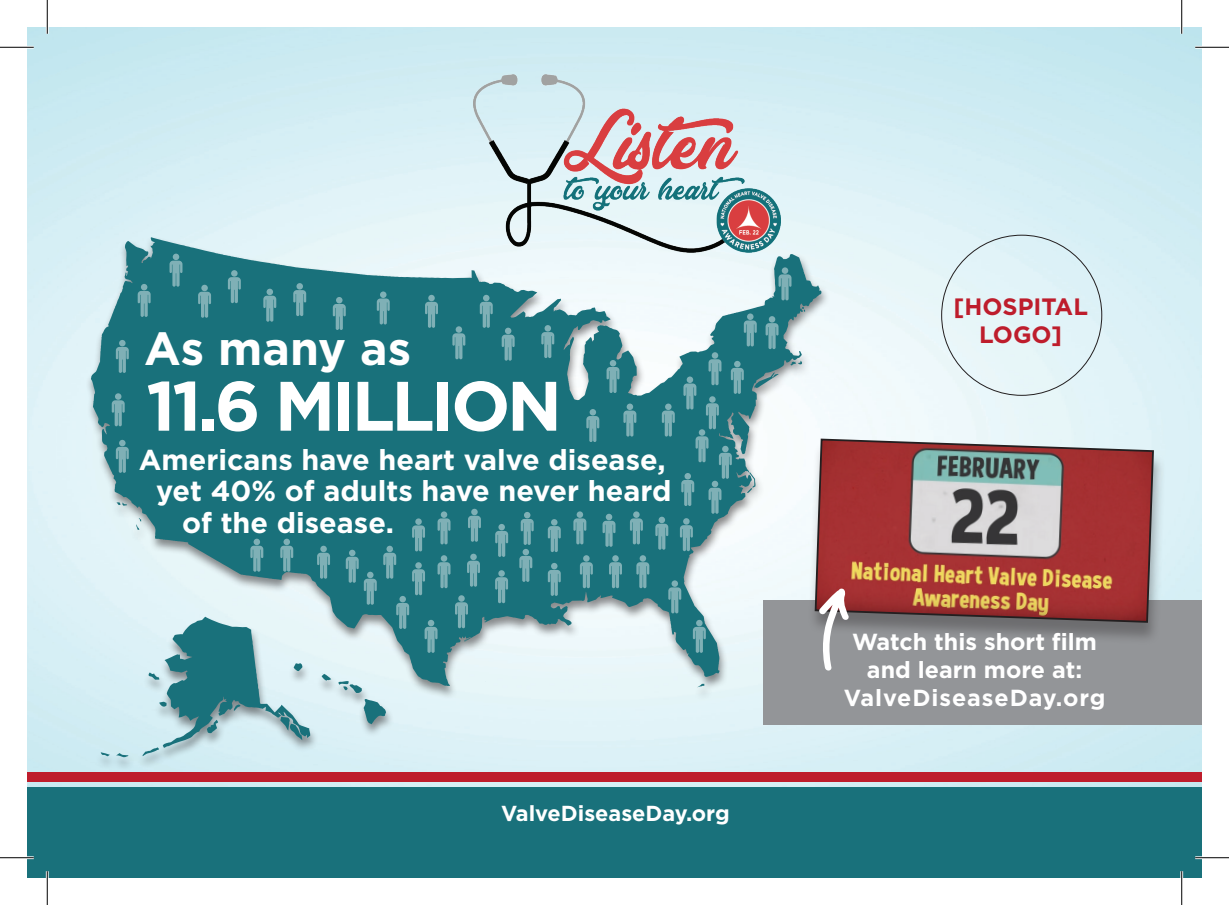
<style>
.page{position:relative;width:1229px;height:905px;background:#fff}
.page>*{position:absolute;margin:0;border:0;box-sizing:border-box;transform-origin:0 0}
.t1{font:700 69.75px "Gotham HTF";letter-spacing:-.05em;color:#fff}
.t2{font:700 46.57px "Gotham HTF";color:#fff}
.t3{font:700 28.8px "Gotham HTF";color:#fff}
.t4{font:700 23.62px/28.3px "Gotham HTF";color:#be1d2c;text-align:center}
.t5{font:700 23.18px/27.9px "Gotham HTF";color:#fff;text-align:center}
.t6{font:700 21.6px "Gotham HTF";color:#fff}
</style>
<div class="page">
<img style="left:27px;top:27px;width:1174px;height:760px">
<img style="left:473px;top:74px;width:307px;height:162px">
<div style="left:763px;top:600px;width:439px;height:124px;background:#939598"></div>
<div style="left:807px;top:441px;width:358px;height:204px;background:#231f20;opacity:.34"></div>
<svg style="left:831px;top:437px;width:323px;height:186px;background:#a4645e"></svg>
<svg style="left:831px;top:588px;width:17px;height:81px"></svg>
<div style="left:27px;top:787px;width:1175px;height:91px;background:#19717b"></div>
<div style="left:27px;top:772px;width:1175px;height:9px;background:#be1d2c"></div>
<div style="left:85px;top:236px;width:746px;height:534px;background:#231f20;opacity:.51"></div>
<svg style="left:116px;top:753px;width:12px;height:4px"></svg>
<svg style="left:101px;top:752px;width:9px;height:4px"></svg>
<svg style="left:142px;top:686px;width:168px;height:70px;background:#9ac2c9"></svg>
<svg style="left:338px;top:686px;width:48px;height:38px;background:#acccd2"></svg>
<svg style="left:91px;top:237px;width:730px;height:449px;background:#6ca3aa"></svg>
<svg style="left:697px;top:683px;width:7px;height:4px"></svg>
<svg style="left:169px;top:260px;width:13px;height:27px"></svg>
<div style="left:173px;top:253px;width:6px;height:7px;background:#7fb0b6;border-radius:50%"></div>
<svg style="left:116px;top:347px;width:13px;height:26px"></svg>
<div style="left:119px;top:340px;width:7px;height:6px;background:#7fb0b6;border-radius:50%"></div>
<svg style="left:424px;top:626px;width:13px;height:27px"></svg>
<svg style="left:428px;top:619px;width:6px;height:7px"></svg>
<svg style="left:455px;top:602px;width:13px;height:26px"></svg>
<div style="left:458px;top:595px;width:7px;height:6px;background:#7fb0b6;border-radius:50%"></div>
<svg style="left:317px;top:552px;width:13px;height:26px"></svg>
<svg style="left:320px;top:545px;width:7px;height:7px"></svg>
<svg style="left:280px;top:545px;width:13px;height:28px"></svg>
<svg style="left:283px;top:538px;width:7px;height:7px"></svg>
<svg style="left:250px;top:545px;width:13px;height:26px"></svg>
<svg style="left:253px;top:538px;width:7px;height:7px"></svg>
<svg style="left:519px;top:556px;width:13px;height:26px"></svg>
<div style="left:522px;top:549px;width:7px;height:6px;background:#7fb0b6;border-radius:50%"></div>
<svg style="left:541px;top:332px;width:13px;height:26px"></svg>
<div style="left:544px;top:325px;width:7px;height:6px;background:#7fb0b6;border-radius:50%"></div>
<svg style="left:495px;top:577px;width:13px;height:26px"></svg>
<div style="left:498px;top:570px;width:7px;height:6px;background:#7fb0b6;border-radius:50%"></div>
<svg style="left:425px;top:302px;width:13px;height:26px"></svg>
<div style="left:428px;top:295px;width:7px;height:6px;background:#7fb0b6;border-radius:50%"></div>
<svg style="left:377px;top:298px;width:13px;height:26px"></svg>
<div style="left:380px;top:291px;width:6px;height:7px;background:#7fb0b6;border-radius:50%"></div>
<svg style="left:333px;top:297px;width:13px;height:33px"></svg>
<svg style="left:293px;top:290px;width:13px;height:26px"></svg>
<div style="left:296px;top:283px;width:7px;height:6px;background:#7fb0b6;border-radius:50%"></div>
<svg style="left:263px;top:296px;width:13px;height:26px"></svg>
<div style="left:266px;top:289px;width:7px;height:6px;background:#7fb0b6;border-radius:50%"></div>
<svg style="left:228px;top:277px;width:13px;height:26px"></svg>
<div style="left:231px;top:270px;width:7px;height:7px;background:#7fb0b6;border-radius:50%"></div>
<svg style="left:198px;top:292px;width:13px;height:26px"></svg>
<div style="left:201px;top:285px;width:7px;height:6px;background:#7fb0b6;border-radius:50%"></div>
<svg style="left:693px;top:626px;width:13px;height:27px"></svg>
<div style="left:696px;top:619px;width:6px;height:7px;background:#7fb0b6;border-radius:50%"></div>
<svg style="left:655px;top:523px;width:13px;height:26px"></svg>
<svg style="left:658px;top:516px;width:7px;height:7px"></svg>
<svg style="left:662px;top:410px;width:13px;height:26px"></svg>
<div style="left:665px;top:403px;width:6px;height:7px;background:#7fb0b6;border-radius:50%"></div>
<svg style="left:695px;top:436px;width:13px;height:26px"></svg>
<svg style="left:698px;top:429px;width:7px;height:7px"></svg>
<svg style="left:623px;top:410px;width:13px;height:26px"></svg>
<svg style="left:626px;top:403px;width:7px;height:7px"></svg>
<svg style="left:586px;top:416px;width:13px;height:26px"></svg>
<div style="left:589px;top:409px;width:7px;height:6px;background:#7fb0b6;border-radius:50%"></div>
<svg style="left:606px;top:360px;width:13px;height:33px"></svg>
<svg style="left:683px;top:383px;width:13px;height:26px"></svg>
<svg style="left:686px;top:376px;width:7px;height:7px"></svg>
<svg style="left:765px;top:323px;width:13px;height:26px"></svg>
<div style="left:768px;top:316px;width:7px;height:6px;background:#7fb0b6;border-radius:50%"></div>
<svg style="left:744px;top:320px;width:12px;height:26px"></svg>
<div style="left:747px;top:313px;width:6px;height:7px;background:#7fb0b6;border-radius:50%"></div>
<svg style="left:778px;top:274px;width:13px;height:26px"></svg>
<svg style="left:781px;top:267px;width:7px;height:7px"></svg>
<svg style="left:452px;top:333px;width:13px;height:26px"></svg>
<svg style="left:455px;top:326px;width:7px;height:7px"></svg>
<svg style="left:480px;top:295px;width:13px;height:33px"></svg>
<svg style="left:501px;top:334px;width:13px;height:26px"></svg>
<div style="left:505px;top:327px;width:6px;height:7px;background:#7fb0b6;border-radius:50%"></div>
<svg style="left:731px;top:361px;width:13px;height:33px"></svg>
<svg style="left:706px;top:403px;width:13px;height:26px"></svg>
<div style="left:709px;top:396px;width:6px;height:7px;background:#7fb0b6;border-radius:50%"></div>
<svg style="left:708px;top:359px;width:13px;height:26px"></svg>
<svg style="left:711px;top:352px;width:7px;height:7px"></svg>
<svg style="left:719px;top:446px;width:13px;height:33px"></svg>
<svg style="left:708px;top:487px;width:13px;height:26px"></svg>
<svg style="left:711px;top:480px;width:7px;height:7px"></svg>
<svg style="left:680px;top:518px;width:13px;height:33px"></svg>
<svg style="left:668px;top:587px;width:13px;height:26px"></svg>
<svg style="left:671px;top:580px;width:7px;height:7px"></svg>
<svg style="left:548px;top:563px;width:13px;height:33px"></svg>
<svg style="left:636px;top:562px;width:13px;height:26px"></svg>
<div style="left:639px;top:555px;width:7px;height:6px;background:#7fb0b6;border-radius:50%"></div>
<svg style="left:609px;top:562px;width:13px;height:26px"></svg>
<div style="left:612px;top:555px;width:7px;height:6px;background:#7fb0b6;border-radius:50%"></div>
<svg style="left:580px;top:555px;width:13px;height:33px"></svg>
<div style="left:349px;top:549px;width:6px;height:7px;background:#7fb0b6;border-radius:50%"></div>
<svg style="left:383px;top:552px;width:13px;height:26px"></svg>
<svg style="left:386px;top:545px;width:7px;height:7px"></svg>
<svg style="left:412px;top:569px;width:13px;height:26px"></svg>
<div style="left:415px;top:562px;width:7px;height:6px;background:#7fb0b6;border-radius:50%"></div>
<svg style="left:467px;top:560px;width:13px;height:26px"></svg>
<svg style="left:470px;top:553px;width:7px;height:7px"></svg>
<svg style="left:437px;top:555px;width:13px;height:33px"></svg>
<svg style="left:396px;top:603px;width:13px;height:26px"></svg>
<div style="left:399px;top:596px;width:7px;height:6px;background:#7fb0b6;border-radius:50%"></div>
<svg style="left:346px;top:556px;width:31px;height:48px"></svg>
<div style="left:367px;top:571px;width:6px;height:7px;background:#7fb0b6;border-radius:50%"></div>
<svg style="left:138px;top:284px;width:13px;height:33px"></svg>
<svg style="left:112px;top:400px;width:13px;height:26px"></svg>
<div style="left:115px;top:393px;width:6px;height:7px;background:#7fb0b6;border-radius:50%"></div>
<svg style="left:116px;top:447px;width:13px;height:26px"></svg>
<div style="left:119px;top:440px;width:7px;height:6px;background:#7fb0b6;border-radius:50%"></div>
<svg style="left:521px;top:512px;width:12px;height:33px"></svg>
<svg style="left:495px;top:531px;width:13px;height:26px"></svg>
<div style="left:498px;top:524px;width:7px;height:6px;background:#7fb0b6;border-radius:50%"></div>
<svg style="left:681px;top:480px;width:13px;height:26px"></svg>
<div style="left:684px;top:473px;width:7px;height:6px;background:#7fb0b6;border-radius:50%"></div>
<svg style="left:548px;top:519px;width:13px;height:33px"></svg>
<svg style="left:630px;top:518px;width:13px;height:26px"></svg>
<div style="left:633px;top:511px;width:6px;height:7px;background:#7fb0b6;border-radius:50%"></div>
<svg style="left:602px;top:520px;width:13px;height:26px"></svg>
<svg style="left:606px;top:513px;width:6px;height:7px"></svg>
<svg style="left:573px;top:518px;width:13px;height:26px"></svg>
<svg style="left:576px;top:511px;width:7px;height:7px"></svg>
<svg style="left:412px;top:525px;width:13px;height:26px"></svg>
<svg style="left:415px;top:518px;width:7px;height:7px"></svg>
<svg style="left:468px;top:515px;width:13px;height:26px"></svg>
<svg style="left:471px;top:508px;width:7px;height:7px"></svg>
<svg style="left:437px;top:518px;width:13px;height:26px"></svg>
<div style="left:441px;top:511px;width:6px;height:7px;background:#7fb0b6;border-radius:50%"></div>
<hr style="left:0;top:46px;width:34px;height:3px;background:#fff">
<hr style="left:1195px;top:46px;width:33px;height:3px;background:#fff">
<hr style="left:0;top:856px;width:34px;height:3px;background:#fff">
<hr style="left:1195px;top:856px;width:33px;height:3px;background:#fff">
<hr style="left:46px;top:0;width:3px;height:34px;background:#fff">
<hr style="left:46px;top:871px;width:3px;height:33px;background:#fff">
<hr style="left:1180px;top:0;width:3px;height:34px;background:#fff">
<hr style="left:1180px;top:871px;width:3px;height:33px;background:#fff">
<hr style="left:0;top:47px;width:34px;height:1px;background:#000">
<hr style="left:1195px;top:47px;width:33px;height:1px;background:#000">
<hr style="left:0;top:857px;width:34px;height:1px;background:#000">
<hr style="left:1195px;top:857px;width:33px;height:1px;background:#000">
<hr style="left:47px;top:0;width:1px;height:34px;background:#000">
<hr style="left:47px;top:871px;width:1px;height:33px;background:#000">
<hr style="left:1181px;top:0;width:1px;height:34px;background:#000">
<hr style="left:1181px;top:871px;width:1px;height:33px;background:#000">
<h2 class="t2" style="left:144px;top:321px;width:268px">As many as</h2>
<h1 class="t1" style="left:146px;top:365px;width:417px">11.6 MILLION</h1>
<p class="t3" style="left:139px;top:443px;width:528px">Americans have heart valve disease,</p>
<p class="t3" style="left:156px;top:474px;width:517px">yet 40% of adults have never heard</p>
<p class="t3" style="left:182px;top:506px;width:213px">of the disease.</p>
<p class="t6" style="left:501px;top:800px;width:230px">ValveDiseaseDay.org</p>
<p class="t4" style="left:953px;top:291px;width:136px">[HOSPITAL<br>LOGO]</p>
<p class="t5" style="left:843px;top:627px;width:263px">Watch this short film and learn more at:<br>ValveDiseaseDay.org</p>
</div>
